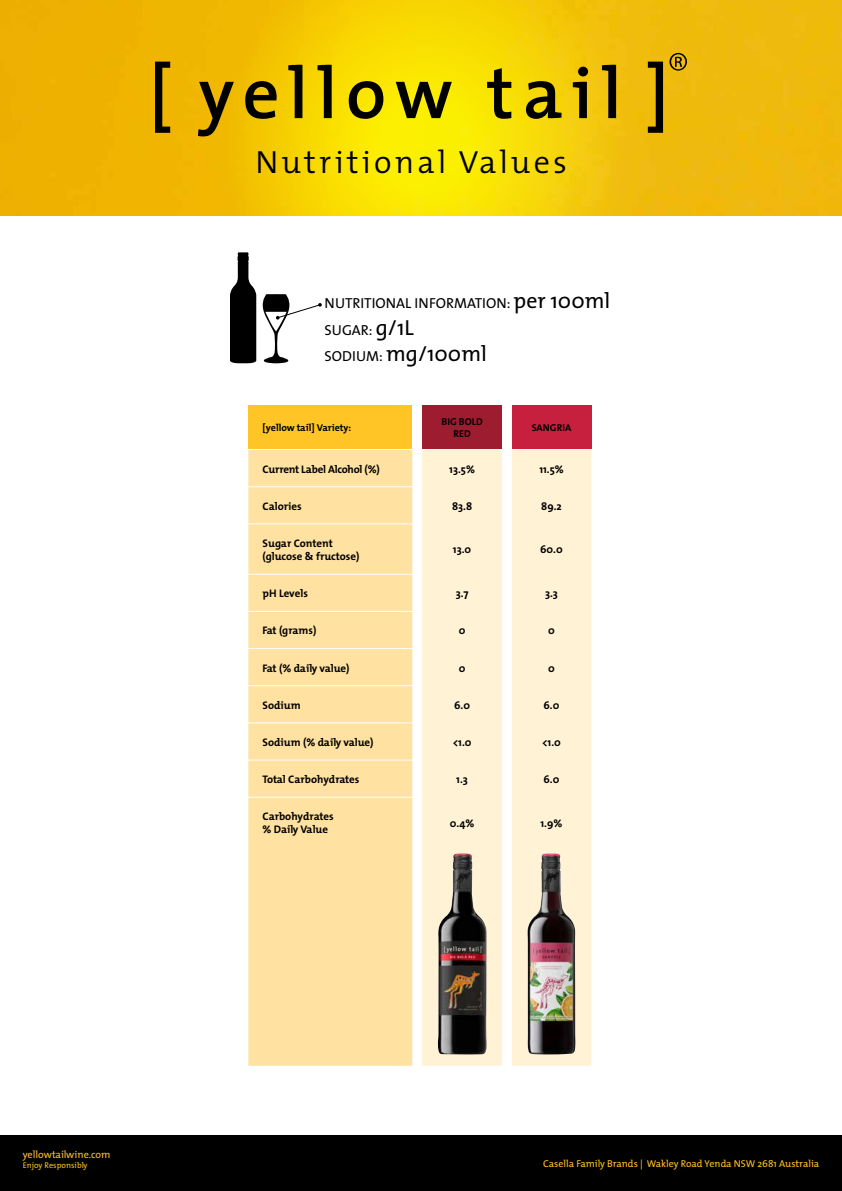
<style>
.page{position:relative;width:842px;height:1191px;background:#fff}
.page>*{position:absolute;margin:0;border:0;box-sizing:border-box;transform-origin:0 0}
.t1{font:300 32.2px "The Mix";letter-spacing:.1em;color:#000}
.t2{font:21.8px "The Mix";color:#000}
.t3{font:14.6px/26.2px "The Mix";color:#000}
.t4{font:700 11px/13.2px "The Mix";color:#000}
.t5{font:700 11px "The Mix";letter-spacing:-.02em;color:#000}
.t6{font:10.3px "The Mix";color:#ffc425}
.t7{font:10px "The Mix";color:#ffc425}
.t8{font:700 10px/12px "The Mix";color:#000;text-align:center}
.t9{font:8.3px "The Mix";color:#ffc425}
.s1{font-size:21.8px}
.s2{font-size:14.6px}
</style>
<div class="page">
<div style="left:248px;top:405px;width:164px;height:44px;background:#ffc425"></div>
<div style="left:422px;top:405px;width:80px;height:44px;background:#9e1c30"></div>
<div style="left:512px;top:405px;width:79px;height:44px;background:#c6203e"></div>
<div style="left:248px;top:450px;width:164px;height:615px;background:#ffe1a1"></div>
<svg style="left:422px;top:449px;width:169px;height:616px;background:#fef2d8"></svg>
<hr style="left:248px;top:486px;width:164px;height:1px;background:#fff">
<hr style="left:248px;top:523px;width:164px;height:1px;background:#fff">
<hr style="left:248px;top:574px;width:164px;height:1px;background:#fff">
<hr style="left:248px;top:611px;width:164px;height:1px;background:#fff">
<hr style="left:248px;top:648px;width:164px;height:1px;background:#fff">
<hr style="left:248px;top:685px;width:164px;height:1px;background:#fff">
<hr style="left:248px;top:722px;width:164px;height:1px;background:#fff">
<hr style="left:248px;top:760px;width:164px;height:1px;background:#fff">
<hr style="left:248px;top:797px;width:164px;height:1px;background:#fff">
<img style="left:438px;top:853px;width:49px;height:201px">
<img style="left:527px;top:853px;width:49px;height:201px">
<img style="left:0;top:0;width:842px;height:216px">
<svg style="left:220px;top:0;width:406px;height:216px;background:#f6d404"></svg>
<svg style="left:155px;top:62px;width:15px;height:71px"></svg>
<svg style="left:198px;top:82px;width:36px;height:54px;background:#977300"></svg>
<svg style="left:245px;top:81px;width:32px;height:38px"></svg>
<svg style="left:288px;top:65px;width:14px;height:53px"></svg>
<svg style="left:317px;top:65px;width:15px;height:53px"></svg>
<svg style="left:349px;top:81px;width:34px;height:38px"></svg>
<svg style="left:396px;top:82px;width:56px;height:36px;background:#7f7800"></svg>
<svg style="left:487px;top:68px;width:24px;height:51px"></svg>
<svg style="left:526px;top:81px;width:35px;height:38px"></svg>
<svg style="left:573px;top:67px;width:15px;height:51px"></svg>
<svg style="left:602px;top:65px;width:14px;height:53px"></svg>
<svg style="left:648px;top:62px;width:15px;height:71px"></svg>
<svg style="left:669px;top:53px;width:18px;height:18px"></svg>
<svg style="left:230px;top:252px;width:92px;height:111px"></svg>
<div style="left:0;top:1135px;width:842px;height:56px;background:#000"></div>
<h1 class="t1" style="left:255px;top:136px;width:313px">Nutritional Values</h1>
<h3 class="t3" style="left:325px;top:290px;width:287px">NUTRITIONAL INFORMATION: <span class="s1">per 100ml<br></span>SUGAR: <span class="s1">g/1L</span></h3>
<h2 class="t2" style="left:325px;top:335px;width:164px"><span class="s2">SODIUM:</span> mg/100ml</h2>
<p class="t8" style="left:263px;top:422px;width:90px">[yellow tail] Variety:</p>
<p class="t8" style="left:441px;top:416px;width:43px">BIG BOLD<br>RED</p>
<p class="t8" style="left:532px;top:422px;width:41px">SANGRIA</p>
<p class="t5" style="left:263px;top:459px;width:119px">Current Label Alcohol (%)</p>
<p class="t4" style="left:449px;top:462px;width:27px">13.5%</p>
<p class="t4" style="left:539px;top:462px;width:26px">11.5%</p>
<p class="t4" style="left:263px;top:499px;width:41px">Calories</p>
<p class="t4" style="left:452px;top:499px;width:22px">83.8</p>
<p class="t4" style="left:541px;top:499px;width:22px">89.2</p>
<p class="t4" style="left:263px;top:536px;width:98px">Sugar Content (glucose &amp; fructose)</p>
<p class="t4" style="left:453px;top:543px;width:20px">13.0</p>
<p class="t4" style="left:540px;top:543px;width:24px">60.0</p>
<p class="t4" style="left:263px;top:586px;width:47px">pH Levels</p>
<p class="t4" style="left:456px;top:586px;width:14px">3.7</p>
<p class="t4" style="left:545px;top:586px;width:14px">3.3</p>
<p class="t4" style="left:263px;top:624px;width:55px">Fat (grams)</p>
<p class="t4" style="left:459px;top:624px;width:8px">0</p>
<p class="t4" style="left:548px;top:624px;width:8px">0</p>
<p class="t4" style="left:263px;top:661px;width:89px">Fat (% daily value)</p>
<p class="t4" style="left:459px;top:661px;width:8px">0</p>
<p class="t4" style="left:548px;top:661px;width:8px">0</p>
<p class="t4" style="left:263px;top:698px;width:40px">Sodium</p>
<p class="t4" style="left:454px;top:698px;width:17px">6.0</p>
<p class="t4" style="left:543px;top:698px;width:17px">6.0</p>
<p class="t4" style="left:263px;top:735px;width:113px">Sodium (% daily value)</p>
<p class="t4" style="left:453px;top:735px;width:20px">&lt;1.0</p>
<p class="t4" style="left:542px;top:735px;width:20px">&lt;1.0</p>
<p class="t4" style="left:263px;top:772px;width:99px">Total Carbohydrates</p>
<p class="t4" style="left:456px;top:772px;width:13px">1.3</p>
<p class="t4" style="left:543px;top:772px;width:17px">6.0</p>
<p class="t4" style="left:263px;top:809px;width:73px">Carbohydrates % Daily Value</p>
<p class="t4" style="left:450px;top:816px;width:26px">0.4%</p>
<p class="t4" style="left:540px;top:816px;width:23px">1.9%</p>
<p class="t6" style="left:23px;top:1145px;width:89px">yellowtailwine.com</p>
<p class="t9" style="left:23px;top:1157px;width:66px">Enjoy Responsibly</p>
<p class="t7" style="left:543px;top:1155px;width:278px">Casella Family Brands | Wakley Road Yenda NSW 2681 Australia</p>
</div>
